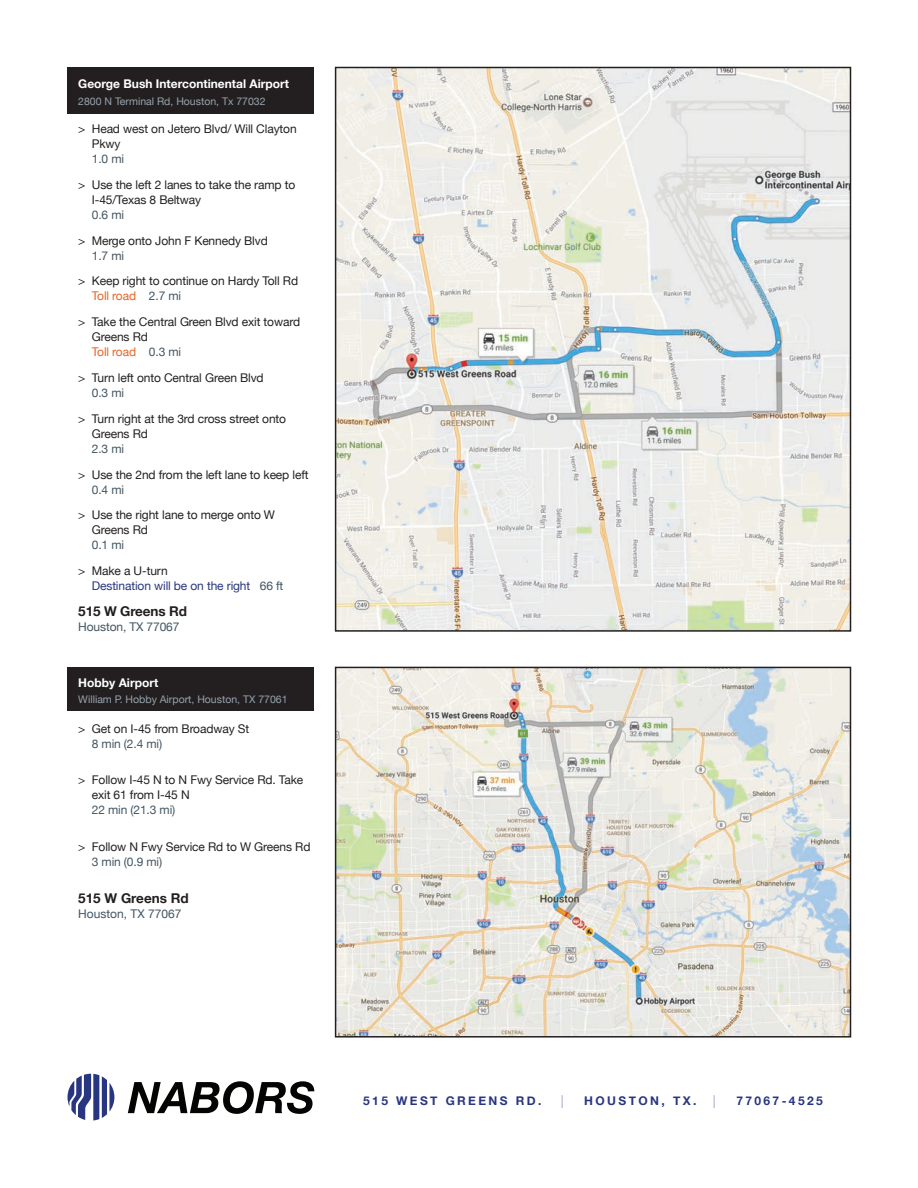
<style>
.page{position:relative;width:918px;height:1188px;background:#fff}
.page>*{position:absolute;margin:0;border:0;box-sizing:border-box;transform-origin:0 0}
.t1{font:700 13.5px "Helvetica Neue";letter-spacing:-.01em;color:#231f20}
.t2{font:12px/15px "Helvetica Neue";letter-spacing:-.01em;color:#231f20}
.t3{font:12px "Helvetica Neue";letter-spacing:-.01em;color:#435563}
.t4{font:700 12px "Helvetica Neue";color:#fff}
.t5{font:12px/15px "Helvetica Neue";letter-spacing:-.01em;color:#283681}
.t6{font:700 12px "Helvetica Neue";letter-spacing:.2em;color:#283681}
.t7{font:10.5px "Helvetica Neue";color:#97a3ad}
.s1{color:#e96423}
.s2{color:#435563}
.s3{color:#231f20}
.s4{font-weight:200;font-size:18px}
</style>
<div class="page">
<svg style="left:128px;top:1081px;width:186px;height:33px"></svg>
<svg style="left:67px;top:1074px;width:47px;height:47px"></svg>
<div style="left:68px;top:667px;width:246px;height:44px;background:#231f20"></div>
<div style="left:68px;top:68px;width:246px;height:46px;background:#231f20"></div>
<img style="left:338px;top:670px;width:510px;height:365px">
<div style="left:335px;top:667px;width:516px;height:371px;border:2px solid #231f20"></div>
<img style="left:338px;top:70px;width:510px;height:559px">
<div style="left:335px;top:67px;width:516px;height:565px;border:2px solid #231f20"></div>
<p class="t4" style="left:78px;top:74px;width:212px">George Bush Intercontinental Airport</p>
<p class="t7" style="left:78px;top:93px;width:189px">2800 N Terminal Rd, Houston, Tx 77032</p>
<p class="t2" style="left:92px;top:122px;width:206px;text-indent:-14px">&gt; Head west on Jetero Blvd/ Will Clayton<br>Pkwy</p>
<p class="t3" style="left:92px;top:150px;width:34px">1.0 mi</p>
<p class="t2" style="left:92px;top:178px;width:205px;text-indent:-14px">&gt; Use the left 2 lanes to take the ramp to<br>I-45/Texas 8 Beltway</p>
<p class="t3" style="left:92px;top:206px;width:34px">0.6 mi</p>
<p class="t2" style="left:78px;top:233px;width:191px">&gt; Merge onto John F Kennedy Blvd</p>
<p class="t3" style="left:92px;top:247px;width:34px">1.7 mi</p>
<p class="t2" style="left:92px;top:274px;width:208px;text-indent:-14px">&gt; Keep right to continue on Hardy Toll Rd<br><span class="s1">Toll road</span> <span class="s2">2.7 mi</span></p>
<p class="t2" style="left:92px;top:315px;width:210px;text-indent:-14px">&gt; Take the Central Green Blvd exit toward<br>Greens Rd<br><span class="s1">Toll road</span> <span class="s2">0.3 mi</span></p>
<p class="t2" style="left:78px;top:371px;width:187px">&gt; Turn left onto Central Green Blvd</p>
<p class="t3" style="left:92px;top:384px;width:34px">0.3 mi</p>
<p class="t2" style="left:92px;top:412px;width:196px;text-indent:-14px">&gt; Turn right at the 3rd cross street onto<br>Greens Rd</p>
<p class="t3" style="left:92px;top:440px;width:34px">2.3 mi</p>
<p class="t2" style="left:78px;top:467px;width:232px">&gt; Use the 2nd from the left lane to keep left</p>
<p class="t3" style="left:92px;top:481px;width:34px">0.4 mi</p>
<p class="t2" style="left:92px;top:508px;width:185px;text-indent:-13px">&gt; Use the right lane to merge onto W<br>Greens Rd</p>
<p class="t3" style="left:92px;top:536px;width:34px">0.1 mi</p>
<p class="t5" style="left:92px;top:564px;width:193px;text-indent:-14px"><span class="s3">&gt; Make a U-turn<br></span>Destination will be on the right <span class="s2">66 ft</span></p>
<p class="t1" style="left:78px;top:601px;width:110px">515 W Greens Rd</p>
<p class="t3" style="left:78px;top:618px;width:103px">Houston, TX 77067</p>
<p class="t4" style="left:78px;top:673px;width:81px">Hobby Airport</p>
<p class="t7" style="left:78px;top:692px;width:211px">William P. Hobby Airport, Houston, TX 77061</p>
<p class="t2" style="left:78px;top:722px;width:172px">&gt; Get on I-45 from Broadway St</p>
<p class="t3" style="left:92px;top:735px;width:72px">8 min (2.4 mi)</p>
<p class="t2" style="left:92px;top:773px;width:213px;text-indent:-14px">&gt; Follow I-45 N to N Fwy Service Rd. Take exit 61 from I-45 N</p>
<p class="t3" style="left:92px;top:802px;width:85px">22 min (21.3 mi)</p>
<p class="t2" style="left:78px;top:840px;width:234px">&gt; Follow N Fwy Service Rd to W Greens Rd</p>
<p class="t3" style="left:92px;top:853px;width:72px">3 min (0.9 mi)</p>
<p class="t1" style="left:78px;top:887px;width:112px">515 W Greens Rd</p>
<p class="t3" style="left:78px;top:905px;width:105px">Houston, TX 77067</p>
<p class="t6" style="left:363px;top:1092px;width:461px">515 WEST GREENS RD. <span class="s4">I</span> HOUSTON, TX. <span class="s4">I</span> 77067-4525</p>
</div>
